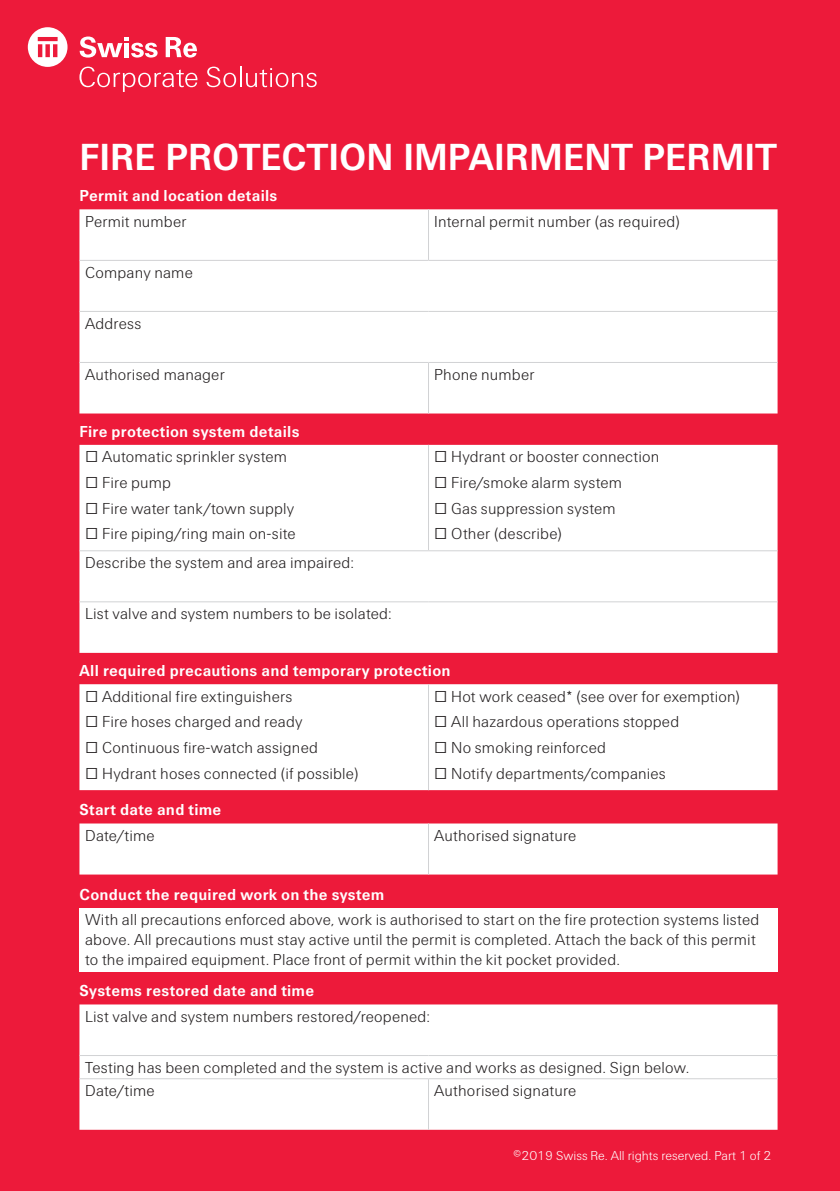
<style>
.page{position:relative;width:840px;height:1191px;background:#fff}
.page>*{position:absolute;margin:0;border:0;box-sizing:border-box;transform-origin:0 0}
.t1{font:700 38px "Swiss Re Sans OT";color:#fff}
.t2{font:300 16px/20px "Swiss Re Sans OT";letter-spacing:.01em;color:#231f20}
.t3{font:700 16px "Swiss Re Sans OT";letter-spacing:.02em;color:#fff}
.t4{font:300 13px "Swiss Re Sans OT";color:#fff}
</style>
<div class="page">
<div style="left:0;top:0;width:839px;height:1191px;background:#ed1a3a"></div>
<svg style="left:79px;top:67px;width:118px;height:25px"></svg>
<svg style="left:206px;top:67px;width:110px;height:20px"></svg>
<svg style="left:28px;top:27px;width:39px;height:40px"></svg>
<svg style="left:80px;top:37px;width:77px;height:21px"></svg>
<svg style="left:165px;top:37px;width:32px;height:21px"></svg>
<div style="left:79px;top:209px;width:698px;height:204px;background:#fff"></div>
<hr style="left:428px;top:209px;width:1px;height:51px;background:#d1d2d4">
<hr style="left:79px;top:260px;width:349px;height:1px;background:#d1d2d4">
<hr style="left:428px;top:260px;width:349px;height:1px;background:#d1d2d4">
<hr style="left:79px;top:311px;width:349px;height:1px;background:#d1d2d4">
<hr style="left:428px;top:311px;width:349px;height:1px;background:#d1d2d4">
<hr style="left:79px;top:362px;width:349px;height:1px;background:#d1d2d4">
<hr style="left:428px;top:362px;width:349px;height:1px;background:#d1d2d4">
<hr style="left:428px;top:363px;width:1px;height:50px;background:#d1d2d4">
<div style="left:79px;top:445px;width:698px;height:208px;background:#fff"></div>
<hr style="left:428px;top:445px;width:1px;height:105px;background:#d1d2d4">
<hr style="left:79px;top:550px;width:349px;height:1px;background:#d1d2d4">
<hr style="left:428px;top:550px;width:349px;height:1px;background:#d1d2d4">
<hr style="left:79px;top:601px;width:349px;height:1px;background:#d1d2d4">
<hr style="left:428px;top:601px;width:349px;height:1px;background:#d1d2d4">
<div style="left:79px;top:684px;width:698px;height:106px;background:#fff"></div>
<hr style="left:428px;top:684px;width:1px;height:106px;background:#d1d2d4">
<div style="left:79px;top:823px;width:698px;height:51px;background:#fff"></div>
<hr style="left:428px;top:823px;width:1px;height:51px;background:#d1d2d4">
<div style="left:79px;top:908px;width:698px;height:63px;background:#fff"></div>
<div style="left:79px;top:1004px;width:698px;height:125px;background:#fff"></div>
<hr style="left:79px;top:1055px;width:349px;height:1px;background:#d1d2d4">
<hr style="left:428px;top:1055px;width:349px;height:1px;background:#d1d2d4">
<hr style="left:79px;top:1078px;width:349px;height:1px;background:#d1d2d4">
<hr style="left:428px;top:1078px;width:349px;height:1px;background:#d1d2d4">
<hr style="left:428px;top:1079px;width:1px;height:50px;background:#d1d2d4">
<h1 class="t1" style="left:79px;top:135px;width:698px">FIRE PROTECTION IMPAIRMENT PERMIT</h1>
<p class="t3" style="left:79px;top:186px;width:199px">Permit and location details</p>
<p class="t2" style="left:85px;top:212px;width:103px">Permit number</p>
<p class="t2" style="left:434px;top:212px;width:247px">Internal permit number (as required)</p>
<p class="t2" style="left:85px;top:263px;width:109px">Company name</p>
<p class="t2" style="left:85px;top:314px;width:58px">Address</p>
<p class="t2" style="left:85px;top:365px;width:141px">Authorised manager</p>
<p class="t2" style="left:434px;top:365px;width:102px">Phone number</p>
<p class="t3" style="left:79px;top:422px;width:221px">Fire protection system details</p>
<p class="t2" style="left:85px;top:447px;width:203px">□ Automatic sprinkler system</p>
<p class="t2" style="left:85px;top:473px;width:87px">□ Fire pump</p>
<p class="t2" style="left:85px;top:498px;width:210px">□ Fire water tank/town supply</p>
<p class="t2" style="left:85px;top:524px;width:212px">□ Fire piping/ring main on-site</p>
<p class="t2" style="left:85px;top:553px;width:270px">Describe the system and area impaired:</p>
<p class="t2" style="left:85px;top:604px;width:308px">List valve and system numbers to be isolated:</p>
<p class="t2" style="left:434px;top:447px;width:226px">□ Hydrant or booster connection</p>
<p class="t2" style="left:434px;top:473px;width:189px">□ Fire/smoke alarm system</p>
<p class="t2" style="left:434px;top:498px;width:183px">□ Gas suppression system</p>
<p class="t2" style="left:434px;top:524px;width:130px">□ Other (describe)</p>
<p class="t3" style="left:79px;top:661px;width:372px">All required precautions and temporary protection</p>
<p class="t2" style="left:85px;top:686px;width:209px">□ Additional fire extinguishers</p>
<p class="t2" style="left:85px;top:712px;width:219px">□ Fire hoses charged and ready</p>
<p class="t2" style="left:85px;top:738px;width:234px">□ Continuous fire-watch assigned</p>
<p class="t2" style="left:85px;top:763px;width:275px">□ Hydrant hoses connected (if possible)</p>
<p class="t2" style="left:434px;top:686px;width:307px">□ Hot work ceased* (see over for exemption)</p>
<p class="t2" style="left:434px;top:712px;width:246px">□ All hazardous operations stopped</p>
<p class="t2" style="left:434px;top:738px;width:173px">□ No smoking reinforced</p>
<p class="t2" style="left:434px;top:763px;width:233px">□ Notify departments/companies</p>
<p class="t3" style="left:79px;top:800px;width:143px">Start date and time</p>
<p class="t2" style="left:85px;top:825px;width:71px">Date/time</p>
<p class="t2" style="left:434px;top:825px;width:143px">Authorised signature</p>
<p class="t3" style="left:79px;top:885px;width:306px">Conduct the required work on the system</p>
<p class="t2" style="left:85px;top:910px;width:675px">With all precautions enforced above, work is authorised to start on the fire protection systems listed above. All precautions must stay active until the permit is completed. Attach the back of this permit to the impaired equipment. Place front of permit within the kit pocket provided.</p>
<p class="t3" style="left:79px;top:981px;width:236px">Systems restored date and time</p>
<p class="t2" style="left:85px;top:1006px;width:346px">List valve and system numbers restored/reopened:</p>
<p class="t2" style="left:85px;top:1056px;width:605px;line-height:23.2px">Testing has been completed and the system is active and works as designed. Sign below.<br>Date/time</p>
<p class="t2" style="left:434px;top:1081px;width:143px">Authorised signature</p>
<p class="t4" style="left:513px;top:1148px;width:259px">©2019 Swiss Re. All rights reserved. Part 1 of 2</p>
</div>
